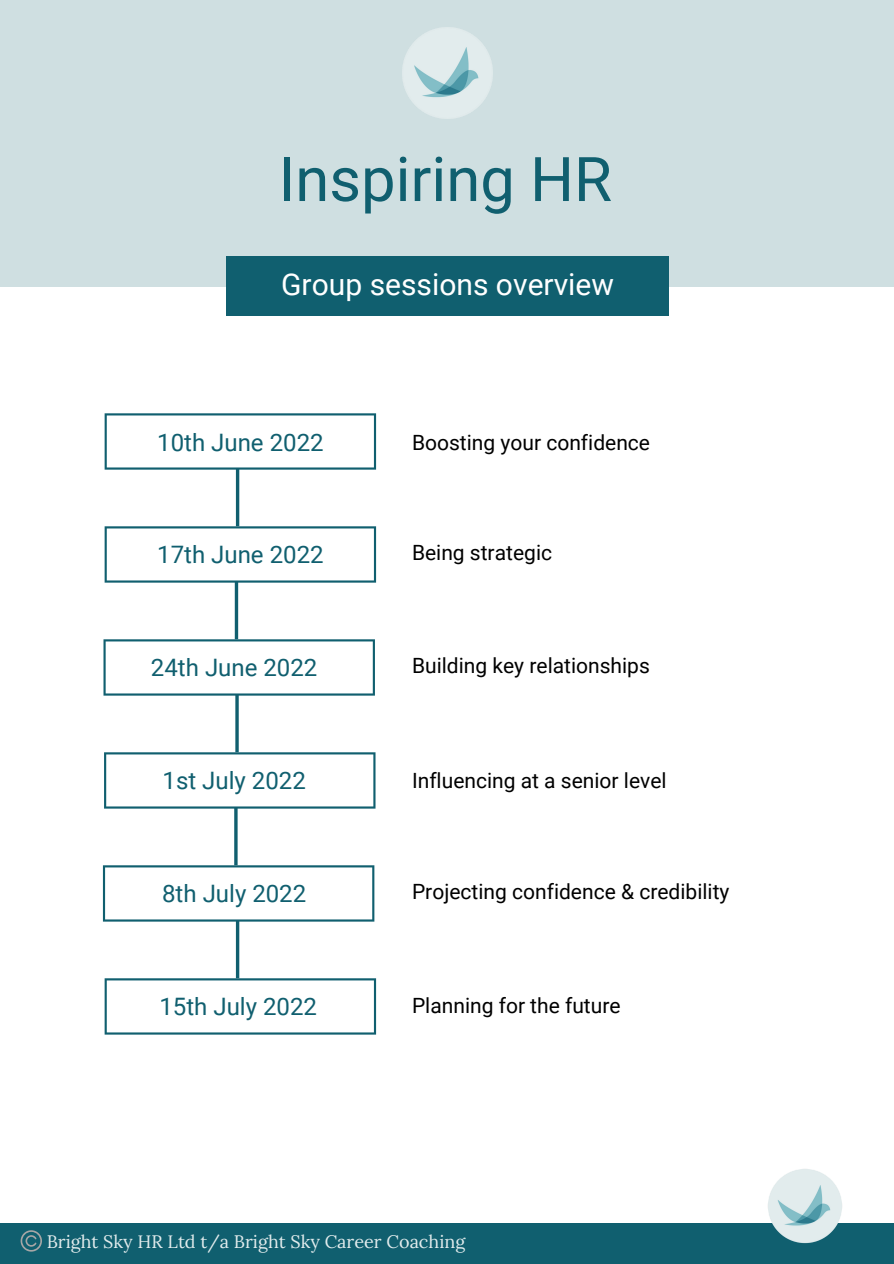
<style>
.page{position:relative;width:894px;height:1264px;background:#fff}
.page>*{position:absolute;margin:0;border:0;box-sizing:border-box;transform-origin:0 0}
.t1{font:61.5px "Roboto";color:#105f6f}
.t2{font:30px "Roboto";color:#fff}
.t3{font:24px "Roboto";color:#105f6f}
.t4{font:21px "Roboto";color:#000}
.t5{font:18px "Lora";color:#e2eced}
</style>
<div class="page">
<div style="left:0;top:1222px;width:893px;height:41px;background:#105f6f"></div>
<svg style="left:21px;top:1230px;width:21px;height:21px"></svg>
<img style="left:767px;top:1169px;width:75px;height:74px">
<svg style="left:105px;top:413px;width:271px;height:56px"></svg>
<svg style="left:105px;top:526px;width:271px;height:56px"></svg>
<hr style="left:236px;top:469px;width:3px;height:57px;background:#105f6f">
<svg style="left:103px;top:639px;width:272px;height:56px"></svg>
<hr style="left:235px;top:582px;width:3px;height:57px;background:#105f6f">
<svg style="left:104px;top:752px;width:271px;height:56px"></svg>
<svg style="left:235px;top:694px;width:4px;height:58px"></svg>
<svg style="left:103px;top:865px;width:271px;height:56px"></svg>
<hr style="left:234px;top:807px;width:3px;height:58px;background:#105f6f">
<svg style="left:105px;top:978px;width:271px;height:56px"></svg>
<hr style="left:236px;top:920px;width:3px;height:58px;background:#105f6f">
<div style="left:0;top:0;width:893px;height:286px;background:#cfdfe1"></div>
<div style="left:226px;top:256px;width:442px;height:59px;background:#105f6f"></div>
<img style="left:402px;top:27px;width:91px;height:92px">
<p class="t1" style="left:278px;top:144px;width:335px">Inspiring HR</p>
<p class="t2" style="left:281px;top:268px;width:334px">Group sessions overview</p>
<p class="t3" style="left:157px;top:428px;width:168px">10th June 2022</p>
<p class="t4" style="left:412px;top:431px;width:239px">Boosting your confidence</p>
<p class="t3" style="left:157px;top:540px;width:168px">17th June 2022</p>
<p class="t4" style="left:412px;top:540px;width:141px">Being strategic</p>
<p class="t3" style="left:151px;top:653px;width:168px">24th June 2022</p>
<p class="t4" style="left:412px;top:653px;width:239px">Building key relationships</p>
<p class="t3" style="left:162px;top:766px;width:145px">1st July 2022</p>
<p class="t4" style="left:412px;top:769px;width:256px">Influencing at a senior level</p>
<p class="t3" style="left:162px;top:879px;width:146px">8th July 2022</p>
<p class="t4" style="left:412px;top:879px;width:319px">Projecting confidence &amp; credibility</p>
<p class="t3" style="left:159px;top:992px;width:159px">15th July 2022</p>
<p class="t4" style="left:412px;top:993px;width:210px">Planning for the future</p>
<p class="t5" style="left:47px;top:1229px;width:420px">Bright Sky HR Ltd t/a Bright Sky Career Coaching</p>
</div>
